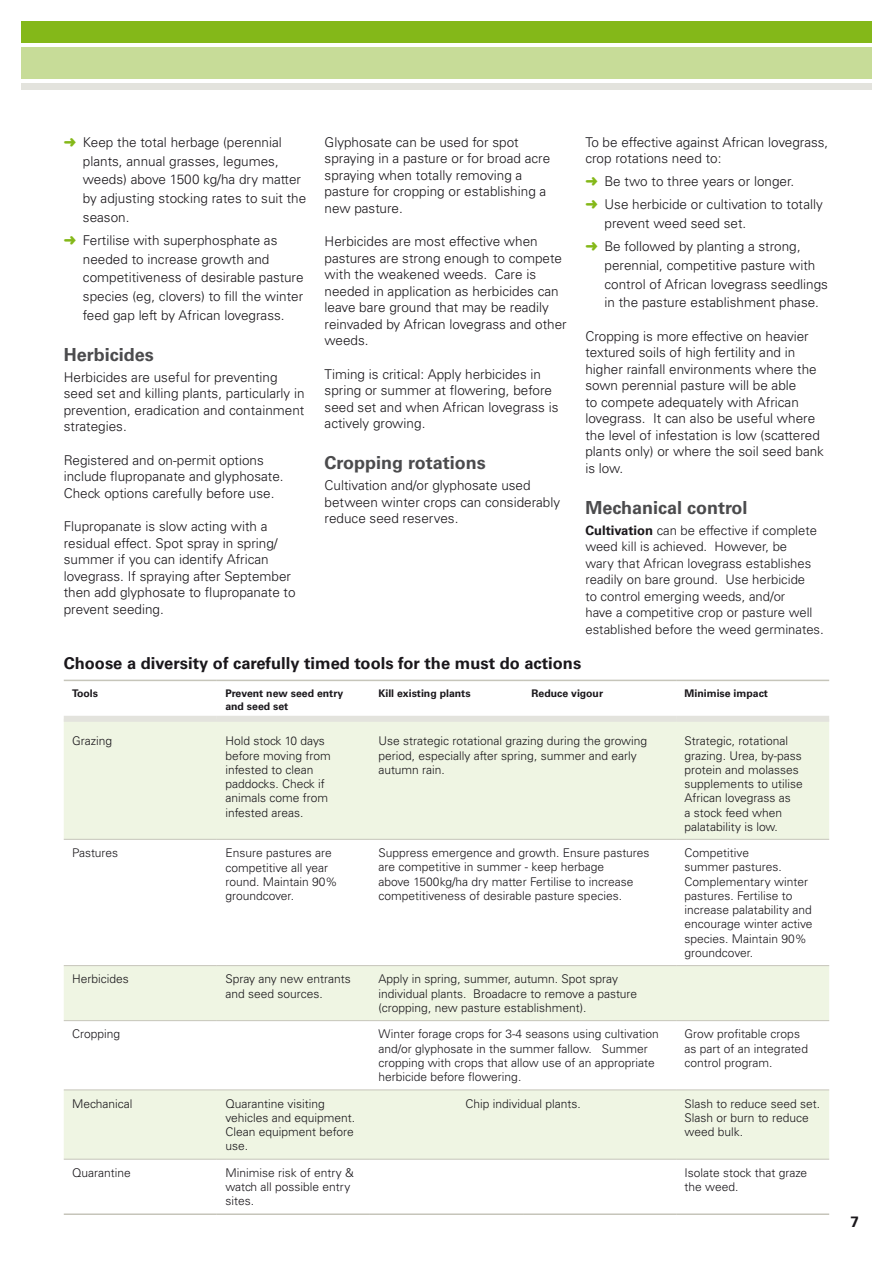
<style>
.page{position:relative;width:893px;height:1263px;background:#fff}
.page>*{position:absolute;margin:0;border:0;box-sizing:border-box;transform-origin:0 0}
.t1{font:700 18px "Univers";color:#4b4b4d}
.t2{font:700 16.5px "Univers";color:#1a171b}
.t3{font:700 15px "Univers";color:#1a171b}
.t4{font:300 13.5px/16.5px "Univers";color:#1a171b}
.t5{font:300 13.05px/16.5px "Univers";color:#1a171b}
.t6{font:300 12px/14.2px "Univers";color:#1a171b}
.t7{font:700 10.5px/13.5px "Univers";color:#1a171b}
.s1{color:#84b819}
.s2{font-weight:700}
.s3{font-size:13.5px}
</style>
<div class="page">
<div style="left:21px;top:21px;width:851px;height:21px;background:#84b819"></div>
<div style="left:21px;top:47px;width:851px;height:32px;background:#c7dc98"></div>
<div style="left:21px;top:83px;width:851px;height:7px;background:#e3e3dd"></div>
<svg style="left:64px;top:722px;width:765px;height:437px;fill:#eff5e3"></svg>
<hr style="left:64px;top:839px;width:153px;height:1px;background:#c6c5ba">
<hr style="left:217px;top:839px;width:153px;height:1px;background:#c6c5ba">
<hr style="left:370px;top:839px;width:153px;height:1px;background:#c6c5ba">
<hr style="left:523px;top:839px;width:153px;height:1px;background:#c6c5ba">
<hr style="left:676px;top:839px;width:153px;height:1px;background:#c6c5ba">
<hr style="left:64px;top:965px;width:153px;height:1px;background:#c6c5ba">
<hr style="left:217px;top:965px;width:153px;height:1px;background:#c6c5ba">
<hr style="left:370px;top:965px;width:153px;height:1px;background:#c6c5ba">
<hr style="left:523px;top:965px;width:153px;height:1px;background:#c6c5ba">
<hr style="left:676px;top:965px;width:153px;height:1px;background:#c6c5ba">
<hr style="left:64px;top:1020px;width:153px;height:1px;background:#c6c5ba">
<hr style="left:217px;top:1020px;width:153px;height:1px;background:#c6c5ba">
<hr style="left:370px;top:1020px;width:153px;height:1px;background:#c6c5ba">
<hr style="left:523px;top:1020px;width:153px;height:1px;background:#c6c5ba">
<hr style="left:676px;top:1020px;width:153px;height:1px;background:#c6c5ba">
<hr style="left:64px;top:1089px;width:153px;height:1px;background:#c6c5ba">
<hr style="left:217px;top:1089px;width:153px;height:1px;background:#c6c5ba">
<hr style="left:370px;top:1089px;width:153px;height:1px;background:#c6c5ba">
<hr style="left:523px;top:1089px;width:153px;height:1px;background:#c6c5ba">
<hr style="left:676px;top:1089px;width:153px;height:1px;background:#c6c5ba">
<hr style="left:64px;top:1159px;width:153px;height:1px;background:#c6c5ba">
<hr style="left:217px;top:1159px;width:153px;height:1px;background:#c6c5ba">
<hr style="left:370px;top:1159px;width:153px;height:1px;background:#c6c5ba">
<hr style="left:523px;top:1159px;width:153px;height:1px;background:#c6c5ba">
<hr style="left:676px;top:1159px;width:153px;height:1px;background:#c6c5ba">
<div style="left:64px;top:716px;width:153px;height:6px;background:#e3e3dd"></div>
<div style="left:217px;top:716px;width:153px;height:6px;background:#e3e3dd"></div>
<div style="left:370px;top:716px;width:153px;height:6px;background:#e3e3dd"></div>
<div style="left:523px;top:716px;width:153px;height:6px;background:#e3e3dd"></div>
<div style="left:676px;top:716px;width:153px;height:6px;background:#e3e3dd"></div>
<hr style="left:64px;top:680px;width:153px;height:1px;background:#c6c5ba">
<hr style="left:217px;top:680px;width:153px;height:1px;background:#c6c5ba">
<hr style="left:370px;top:680px;width:153px;height:1px;background:#c6c5ba">
<hr style="left:523px;top:680px;width:153px;height:1px;background:#c6c5ba">
<hr style="left:676px;top:680px;width:153px;height:1px;background:#c6c5ba">
<hr style="left:64px;top:1213px;width:153px;height:2px;background:#c6c5ba">
<hr style="left:217px;top:1213px;width:153px;height:2px;background:#c6c5ba">
<hr style="left:370px;top:1213px;width:153px;height:2px;background:#c6c5ba">
<hr style="left:523px;top:1213px;width:153px;height:2px;background:#c6c5ba">
<hr style="left:676px;top:1213px;width:153px;height:2px;background:#c6c5ba">
<p class="t4" style="left:83px;top:133px;width:225px;line-height:18.8px;text-indent:-19px"><span class="s1">➜</span> Keep the total herbage (perennial plants, annual grasses, legumes, weeds) above 1500 kg/ha dry matter by adjusting stocking rates to suit the season.</p>
<p class="t4" style="left:83px;top:231px;width:222px;line-height:18.8px;text-indent:-19px"><span class="s1">➜</span> Fertilise with superphosphate as needed to increase growth and competitiveness of desirable pasture species (eg, clovers) to fill the winter feed gap left by African lovegrass.</p>
<h1 class="t1" style="left:64px;top:344px;width:92px">Herbicides</h1>
<p class="t4" style="left:64px;top:369px;width:242px">Herbicides are useful for preventing seed set and killing plants, particularly in prevention, eradication and containment strategies.</p>
<p class="t4" style="left:64px;top:452px;width:221px">Registered and on-permit options include flupropanate and glyphosate.<br>Check options carefully before use.</p>
<p class="t4" style="left:64px;top:518px;width:233px">Flupropanate is slow acting with a residual effect. Spot spray in spring/ summer if you can identify African lovegrass. If spraying after September then add glyphosate to flupropanate to prevent seeding.</p>
<p class="t4" style="left:325px;top:134px;width:227px">Glyphosate can be used for spot spraying in a pasture or for broad acre spraying when totally removing a pasture for cropping or establishing a new pasture.</p>
<p class="t4" style="left:325px;top:233px;width:244px">Herbicides are most effective when pastures are strong enough to compete with the weakened weeds. Care is needed in application as herbicides can leave bare ground that may be readily reinvaded by African lovegrass and other weeds.</p>
<p class="t4" style="left:325px;top:366px;width:235px">Timing is critical: Apply herbicides in spring or summer at flowering, before seed set and when African lovegrass is actively growing.</p>
<h1 class="t1" style="left:325px;top:452px;width:163px">Cropping rotations</h1>
<p class="t4" style="left:325px;top:477px;width:237px">Cultivation and/or glyphosate used between winter crops can considerably reduce seed reserves.</p>
<p class="t4" style="left:585px;top:134px;width:244px">To be effective against African lovegrass, crop rotations need to:</p>
<p class="t4" style="left:585px;top:170px;width:239px;line-height:23px"><span class="s1">➜</span> Be two to three years or longer.<br><span class="s1">➜</span> Use herbicide or cultivation to totally</p>
<p class="t4" style="left:585px;top:212px;width:217px;line-height:23px;text-indent:19px">prevent weed seed set.<br><span class="s1">➜</span> Be followed by planting a strong,</p>
<p class="t4" style="left:604px;top:256px;width:225px;line-height:18.8px">perennial, competitive pasture with control of African lovegrass seedlings in the pasture establishment phase.</p>
<p class="t4" style="left:585px;top:328px;width:240px">Cropping is more effective on heavier textured soils of high fertility and in higher rainfall environments where the sown perennial pasture will be able<br>to compete adequately with African lovegrass. It can also be useful where the level of infestation is low (scattered plants only) or where the soil seed bank is low.</p>
<h1 class="t1" style="left:585px;top:497px;width:164px">Mechanical control</h1>
<p class="t5" style="left:585px;top:522px;width:240px"><span class="s2">Cultivation</span> can be effective if complete weed kill is achieved. However, be<br>wary that African lovegrass establishes readily on bare ground. Use herbicide<br>to control emerging weeds, and/or<br>have a competitive crop or pasture well established before the weed germinates<span class="s3">.</span></p>
<p class="t2" style="left:64px;top:654px;width:519px">Choose a diversity of carefully timed tools for the must do actions</p>
<p class="t7" style="left:72px;top:686px;width:27px">Tools</p>
<p class="t7" style="left:225px;top:686px;width:119px">Prevent new seed entry and seed set</p>
<p class="t7" style="left:378px;top:686px;width:94px">Kill existing plants</p>
<p class="t7" style="left:531px;top:686px;width:73px">Reduce vigour</p>
<p class="t7" style="left:685px;top:686px;width:85px">Minimise impact</p>
<p class="t6" style="left:72px;top:734px;width:41px">Grazing</p>
<p class="t6" style="left:225px;top:734px;width:107px">Hold stock 10 days before moving from infested to clean paddocks. Check if animals come from infested areas.</p>
<p class="t6" style="left:378px;top:734px;width:270px">Use strategic rotational grazing during the growing period, especially after spring, summer and early autumn rain.</p>
<p class="t6" style="left:685px;top:734px;width:120px">Strategic, rotational grazing. Urea, by-pass protein and molasses supplements to utilise<br>African lovegrass as<br>a stock feed when palatability is low.</p>
<p class="t6" style="left:72px;top:846px;width:48px">Pastures</p>
<p class="t6" style="left:225px;top:846px;width:114px">Ensure pastures are competitive all year round. Maintain 90% groundcover.</p>
<p class="t6" style="left:378px;top:846px;width:272px">Suppress emergence and growth. Ensure pastures are competitive in summer - keep herbage<br>above 1500kg/ha dry matter Fertilise to increase competitiveness of desirable pasture species.</p>
<p class="t6" style="left:685px;top:846px;width:129px">Competitive<br>summer pastures.<br>Complementary winter pastures. Fertilise to increase palatability and encourage winter active species. Maintain 90% groundcover.</p>
<p class="t6" style="left:72px;top:972px;width:58px">Herbicides</p>
<p class="t6" style="left:225px;top:972px;width:127px">Spray any new entrants and seed sources.</p>
<p class="t6" style="left:378px;top:972px;width:260px">Apply in spring, summer, autumn. Spot spray individual plants. Broadacre to remove a pasture (cropping, new pasture establishment).</p>
<p class="t6" style="left:72px;top:1027px;width:50px">Cropping</p>
<p class="t6" style="left:378px;top:1027px;width:282px">Winter forage crops for 3-4 seasons using cultivation and/or glyphosate in the summer fallow. Summer cropping with crops that allow use of an appropriate herbicide before flowering.</p>
<p class="t6" style="left:685px;top:1027px;width:125px">Grow profitable crops as part of an integrated control program.</p>
<p class="t6" style="left:72px;top:1096px;width:62px">Mechanical</p>
<p class="t6" style="left:225px;top:1096px;width:131px">Quarantine visiting vehicles and equipment.<br>Clean equipment before use.</p>
<p class="t6" style="left:465px;top:1096px;width:117px">Chip individual plants.</p>
<p class="t6" style="left:685px;top:1096px;width:137px">Slash to reduce seed set.<br>Slash or burn to reduce weed bulk.</p>
<p class="t6" style="left:72px;top:1165px;width:60px">Quarantine</p>
<p class="t6" style="left:225px;top:1165px;width:130px">Minimise risk of entry &amp; watch all possible entry sites.</p>
<p class="t6" style="left:685px;top:1165px;width:124px">Isolate stock that graze the weed.</p>
<p class="t3" style="left:851px;top:1213px;width:10px">7</p>
</div>
